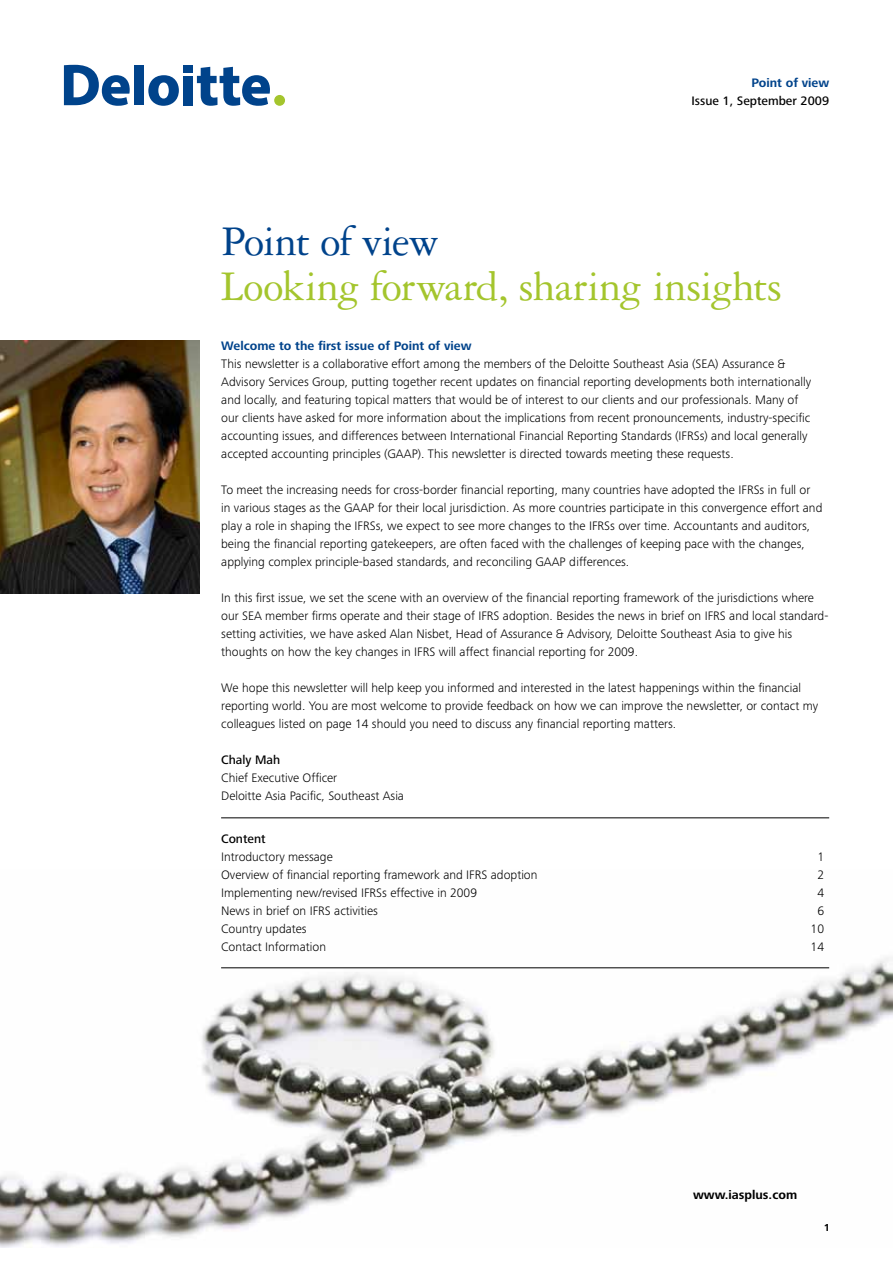
<style>
.page{position:relative;width:893px;height:1263px;background:#fff}
.page>*{position:absolute;margin:0;border:0;box-sizing:border-box;transform-origin:0 0}
.t1{font:45px "Garamond 3 LT Std";letter-spacing:-.015em;color:#a4c52d}
.t2{font:45px "Garamond 3 LT Std";letter-spacing:-.025em;color:#00438b}
.t3{font:300 12.75px/18px "Frutiger Next Pro";color:#000}
.t4{font:700 12.75px "Frutiger Next Pro";color:#00438b}
.t5{font:500 12.75px "Frutiger Next Pro";color:#000}
.t6{font:700 12.75px "Frutiger Next Pro";color:#000}
.t7{font:700 10.5px "Frutiger Next Pro";color:#000}
</style>
<div class="page">
<div style="left:134px;top:65px;width:10px;height:40px;background:#00438b"></div>
<svg style="left:148px;top:75px;width:31px;height:31px"></svg>
<div style="left:183px;top:76px;width:10px;height:29px;background:#00438b"></div>
<div style="left:183px;top:65px;width:10px;height:8px;background:#00438b"></div>
<svg style="left:197px;top:67px;width:73px;height:39px"></svg>
<div style="left:274px;top:95px;width:11px;height:11px;background:#a4c52d;border-radius:50%"></div>
<svg style="left:64px;top:65px;width:66px;height:41px"></svg>
<img style="left:0;top:957px;width:893px;height:291px">
<hr style="left:221px;top:817px;width:608px;height:1px;background:#000">
<hr style="left:221px;top:967px;width:608px;height:1px;background:#000">
<img style="left:0;top:340px;width:200px;height:253px">
<p class="t4" style="left:752px;top:76px;width:79px">Point of view</p>
<p class="t5" style="left:691px;top:94px;width:139px">Issue 1, September 2009</p>
<h1 class="t2" style="left:221px;top:217px;width:219px">Point of view</h1>
<h1 class="t1" style="left:221px;top:262px;width:562px">Looking forward, sharing insights</h1>
<p class="t4" style="left:221px;top:338px;width:252px">Welcome to the first issue of Point of view</p>
<p class="t3" style="left:221px;top:354px;width:591px">This newsletter is a collaborative effort among the members of the Deloitte Southeast Asia (SEA) Assurance &amp; Advisory Services Group, putting together recent updates on financial reporting developments both internationally and locally, and featuring topical matters that would be of interest to our clients and our professionals. Many of our clients have asked for more information about the implications from recent pronouncements, industry-specific accounting issues, and differences between International Financial Reporting Standards (IFRSs) and local generally accepted accounting principles (GAAP). This newsletter is directed towards meeting these requests.</p>
<p class="t3" style="left:221px;top:480px;width:603px">To meet the increasing needs for cross-border financial reporting, many countries have adopted the IFRSs in full or in various stages as the GAAP for their local jurisdiction. As more countries participate in this convergence effort and play a role in shaping the IFRSs, we expect to see more changes to the IFRSs over time. Accountants and auditors, being the financial reporting gatekeepers, are often faced with the challenges of keeping pace with the changes, applying complex principle-based standards, and reconciling GAAP differences.</p>
<p class="t3" style="left:221px;top:588px;width:609px">In this first issue, we set the scene with an overview of the financial reporting framework of the jurisdictions where our SEA member firms operate and their stage of IFRS adoption. Besides the news in brief on IFRS and local standard&shy;setting activities, we have asked Alan Nisbet, Head of Assurance &amp; Advisory, Deloitte Southeast Asia to give his thoughts on how the key changes in IFRS will affect financial reporting for 2009.</p>
<p class="t3" style="left:221px;top:679px;width:599px">We hope this newsletter will help keep you informed and interested in the latest happenings within the financial reporting world. You are most welcome to provide feedback on how we can improve the newsletter, or contact my colleagues listed on page 14 should you need to discuss any financial reporting matters.</p>
<p class="t5" style="left:221px;top:752px;width:61px">Chaly Mah</p>
<p class="t3" style="left:221px;top:769px;width:184px">Chief Executive Officer<br>Deloitte Asia Pacific, Southeast Asia</p>
<p class="t5" style="left:221px;top:831px;width:46px">Content</p>
<p class="t3" style="left:221px;top:847px;width:113px">Introductory message</p>
<p class="t3" style="left:817px;top:847px;width:8px">1</p>
<p class="t3" style="left:221px;top:865px;width:318px">Overview of financial reporting framework and IFRS adoption</p>
<p class="t3" style="left:817px;top:865px;width:8px">2</p>
<p class="t3" style="left:221px;top:883px;width:257px">Implementing new/revised IFRSs effective in 2009</p>
<p class="t3" style="left:817px;top:883px;width:8px">4</p>
<p class="t3" style="left:221px;top:901px;width:158px">News in brief on IFRS activities</p>
<p class="t3" style="left:817px;top:901px;width:8px">6</p>
<p class="t3" style="left:221px;top:919px;width:87px">Country updates</p>
<p class="t3" style="left:811px;top:919px;width:15px">10</p>
<p class="t3" style="left:221px;top:937px;width:106px">Contact Information</p>
<p class="t3" style="left:811px;top:937px;width:15px">14</p>
<p class="t6" style="left:693px;top:1188px;width:106px">www.iasplus.com</p>
<p class="t7" style="left:824px;top:1221px;width:8px">1</p>
</div>
